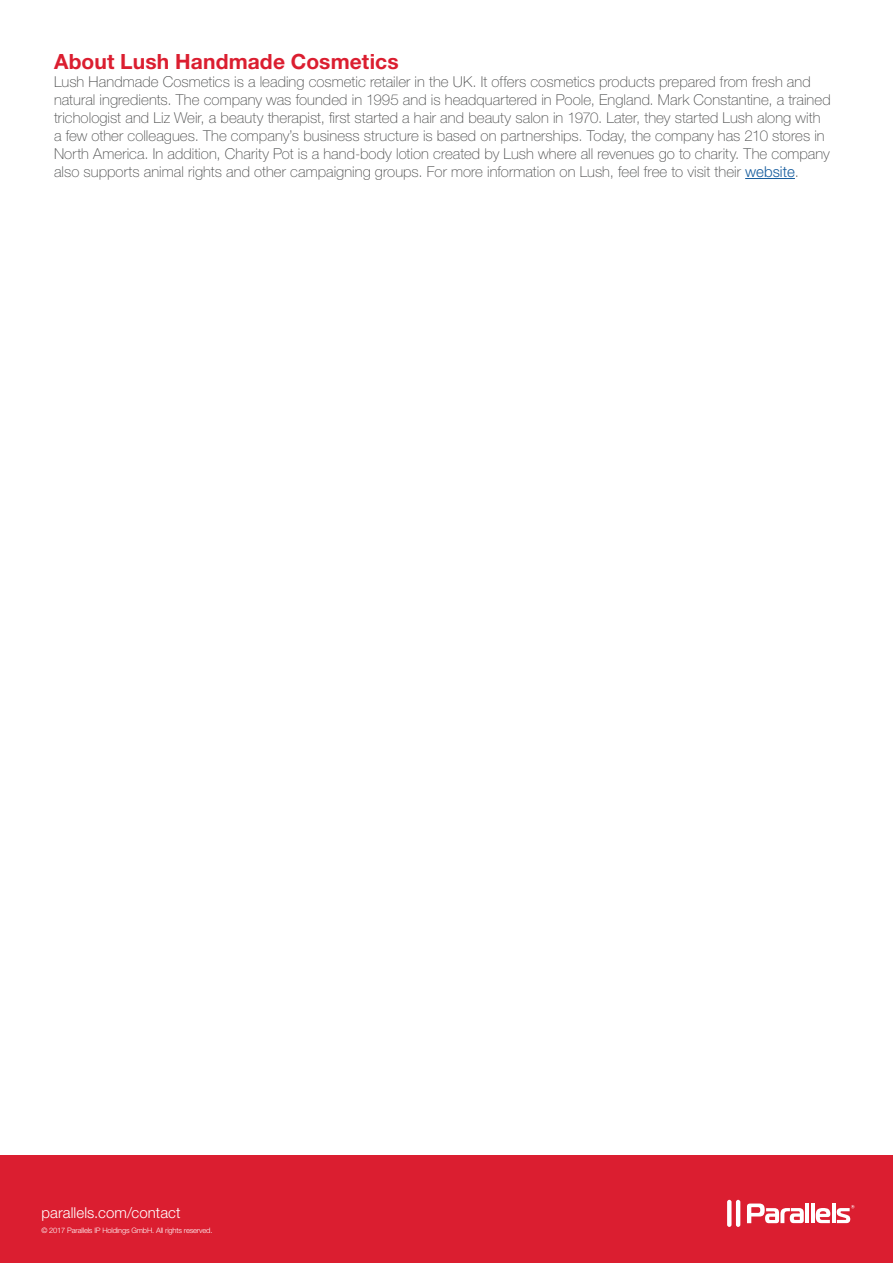
<style>
.page{position:relative;width:893px;height:1263px;background:#fff}
.page>*{position:absolute;margin:0;border:0;box-sizing:border-box;transform-origin:0 0}
.t1{font:700 21px "Helvetica Neue LT Std";letter-spacing:.005em;color:#db1e30}
.t2{font:100 15px/18px "Helvetica Neue LT Std";letter-spacing:.005em;color:#494a4a}
.t3{font:300 15px "Helvetica Neue LT Std";letter-spacing:.005em;color:#fff}
.t4{font:300 7.5px "Helvetica Neue LT Std";letter-spacing:-.02em;color:#fff}
.s1{font-weight:300;color:#175d9e}
</style>
<div class="page">
<div style="left:0;top:1155px;width:893px;height:108px;background:#db1e30"></div>
<svg style="left:727px;top:1200px;width:4px;height:27px"></svg>
<hr style="left:736px;top:1200px;width:4px;height:27px;background:#fff;border-radius:2px">
<svg style="left:816px;top:1208px;width:14px;height:15px"></svg>
<svg style="left:832px;top:1203px;width:3px;height:20px"></svg>
<hr style="left:811px;top:1203px;width:3px;height:20px;background:#fff">
<hr style="left:805px;top:1203px;width:4px;height:20px;background:#fff">
<svg style="left:747px;top:1203px;width:57px;height:20px"></svg>
<svg style="left:836px;top:1205px;width:18px;height:18px"></svg>
<hr style="left:745px;top:178px;width:50px;height:1px;background:#175d9e">
<p class="t1" style="left:54px;top:49px;width:346px">About Lush Handmade Cosmetics</p>
<p class="t2" style="left:54px;top:73px;width:778px">Lush Handmade Cosmetics is a leading cosmetic retailer in the UK. It offers cosmetics products prepared from fresh and natural ingredients. The company was founded in 1995 and is headquartered in Poole, England. Mark Constantine, a trained trichologist and Liz Weir, a beauty therapist, first started a hair and beauty salon in 1970. Later, they started Lush along with a few other colleagues. The company’s business structure is based on partnerships. Today, the company has 210 stores in North America. In addition, Charity Pot is a hand-body lotion created by Lush where all revenues go to charity. The company also supports animal rights and other campaigning groups. For more information on Lush, feel free to visit their <span class="s1">website</span>.</p>
<p class="t3" style="left:41px;top:1203px;width:141px">parallels.com/contact</p>
<p class="t4" style="left:41px;top:1225px;width:173px">© 2017 Parallels IP Holdings GmbH. All rights reserved.</p>
</div>
